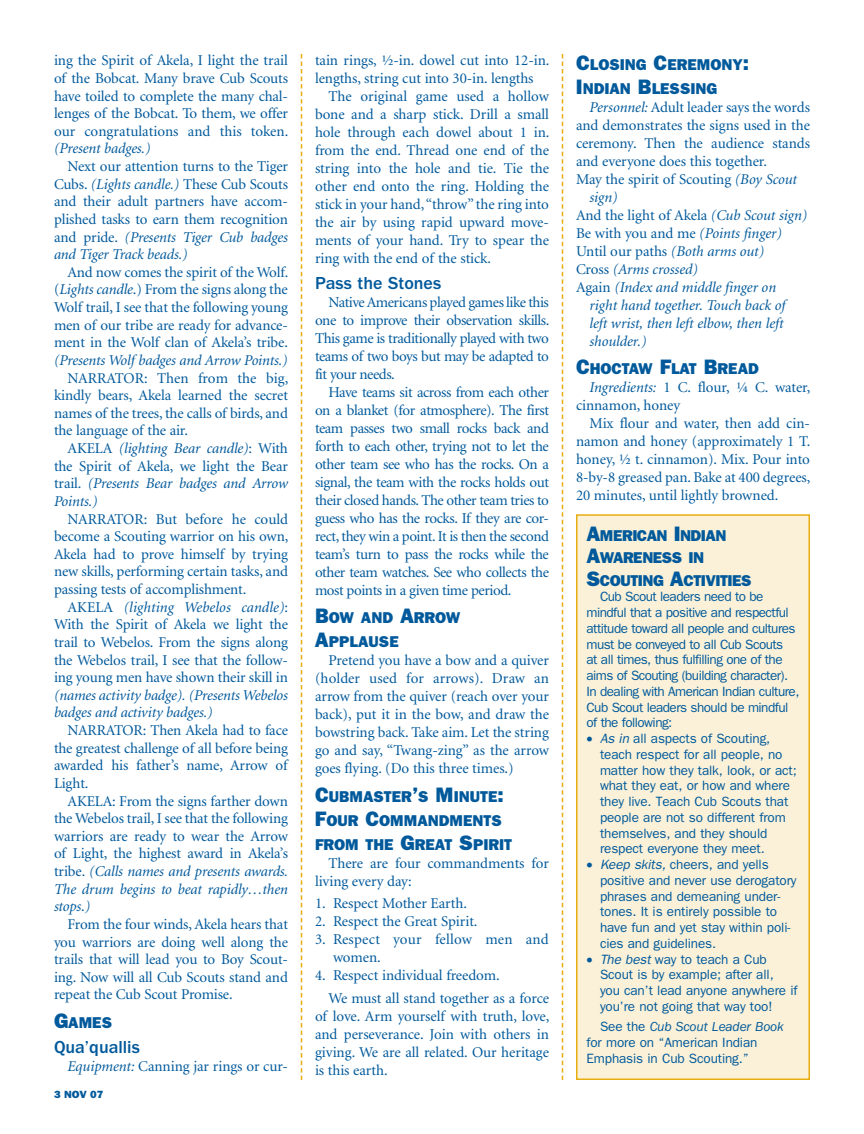
<style>
.page{position:relative;width:864px;height:1134px;background:#fff}
.page>*{position:absolute;margin:0;border:0;box-sizing:border-box;transform-origin:0 0}
.t1{font:500 18px "Franklin Gothic";color:#00599b}
.t2{font:800 15.75px/24px "Franklin Gothic";color:#00599b}
.t3{font:800 15.75px/22.5px "Franklin Gothic";letter-spacing:-.025em;color:#00599b}
.t4{font:15px/18px "Minion";letter-spacing:-.01em;color:#00599b;text-align:justify}
.t5{font:italic 15px/17.7px "Minion";letter-spacing:-.01em;color:#00599b;text-align:justify}
.t6{font:15px/18px "Minion";letter-spacing:.01em;color:#00599b}
.t7{font:13.5px/15.8px "Franklin Gothic";letter-spacing:-.01em;color:#00599b}
.t8{font:13.5px/15.8px "Franklin Gothic";letter-spacing:-.04em;color:#00599b}
.t9{font:800 10.5px "Franklin Gothic";color:#00599b;scale:1.05 1}
.s1{font-style:italic}
.s2{font-style:normal}
.s3{font-size:21px}
</style>
<div class="page">
<svg style="left:562px;top:54px;width:1px;height:1026px"></svg>
<svg style="left:301px;top:54px;width:1px;height:1026px"></svg>
<div style="left:577px;top:515px;width:232px;height:564px;background:#fbf1d8"></div>
<div style="left:576px;top:514px;width:234px;height:566px;border:2px solid #e8ae0f"></div>
<p class="t4" style="left:54px;top:52px;width:236px">ing the Spirit of Akela, I light the trail of the Bobcat. Many brave Cub Scouts have toiled to complete the many chal&shy;lenges of the Bobcat. To them, we offer our congratulations and this token.</p>
<p class="t5" style="left:54px;top:140px;width:98px">(Present badges.)</p>
<p class="t4" style="left:54px;top:158px;width:236px;text-indent:14px">Next our attention turns to the Tiger Cubs. <span class="s1">(Lights candle.)</span> These Cub Scouts and their adult partners have accom&shy;plished tasks to earn them recognition and pride. <span class="s1">(Presents Tiger Cub badges and Tiger Track beads.)</span></p>
<p class="t4" style="left:54px;top:264px;width:236px;text-indent:14px">And now comes the spirit of the Wolf. (<span class="s1">Lights candle</span>.) From the signs along the Wolf trail, I see that the following young men of our tribe are ready for advance&shy;ment in the Wolf clan of Akela’s tribe.</p>
<p class="t5" style="left:54px;top:352px;width:235px">(Presents Wolf badges and Arrow Points.)</p>
<p class="t4" style="left:54px;top:369px;width:236px;text-indent:14px">NARRATOR: Then from the big, kindly bears, Akela learned the secret names of the trees, the calls of birds, and the language of the air.</p>
<p class="t5" style="left:54px;top:440px;width:236px;text-indent:14px"><span class="s2">AKELA</span> (lighting Bear candle)<span class="s2">: With the Spirit of Akela, we light the Bear trail.</span> (Presents Bear badges and Arrow Points.)</p>
<p class="t4" style="left:54px;top:510px;width:236px;text-indent:14px">NARRATOR: But before he could become a Scouting warrior on his own, Akela had to prove himself by trying new skills, performing certain tasks, and passing tests of accomplishment.</p>
<p class="t4" style="left:54px;top:599px;width:236px;text-indent:14px">AKELA <span class="s1">(lighting Webelos candle)</span>:<br>With the Spirit of Akela we light the trail to Webelos. From the signs along the Webelos trail, I see that the follow&shy;ing young men have shown their skill in</p>
<p class="t5" style="left:54px;top:687px;width:236px">(names activity badge). (Presents Webelos badges and activity badges.)</p>
<p class="t4" style="left:54px;top:722px;width:235px;text-indent:14px">NARRATOR: Then Akela had to face the greatest challenge of all before being awarded his father’s name, Arrow of Light.</p>
<p class="t4" style="left:54px;top:792px;width:236px;text-indent:14px">AKELA: From the signs farther down the Webelos trail, I see that the following warriors are ready to wear the Arrow of Light, the highest award in Akela’s tribe. <span class="s1">(Calls names and presents awards.<br>The drum begins to beat rapidly…then stops</span>.<span class="s1">)</span></p>
<p class="t4" style="left:54px;top:916px;width:236px;text-indent:14px">From the four winds, Akela hears that you warriors are doing well along the trails that will lead you to Boy Scout&shy;ing. Now will all Cub Scouts stand and repeat the Cub Scout Promise.</p>
<p class="t2" style="left:54px;top:1011px;width:60px"><span class="s3">G</span>AM ES</p>
<p class="t1" style="left:54px;top:1037px;width:87px">Qua’quallis</p>
<p class="t4" style="left:68px;top:1058px;width:222px"><span class="s1">Equipment:</span> Canning jar rings or cur-</p>
<p class="t9" style="left:54px;top:1088px;width:49px">3 NOV 07</p>
<p class="t4" style="left:315px;top:52px;width:236px">tain rings, ½-in. dowel cut into 12-in. lengths, string cut into 30-in. lengths</p>
<p class="t4" style="left:315px;top:88px;width:236px;text-indent:14px">The original game used a hollow bone and a sharp stick. Drill a small hole through each dowel about 1 in. from the end. Thread one end of the string into the hole and tie. Tie the other end onto the ring. Holding the stick in your hand, “throw” the ring into the air by using rapid upward move&shy;ments of your hand. Try to spear the ring with the end of the stick.</p>
<p class="t1" style="left:315px;top:273px;width:128px">Pass the Stones</p>
<p class="t4" style="left:315px;top:294px;width:236px;text-indent:14px">Native Americans played games like this one to improve their observation skills.<br>This game is traditionally played with two teams of two boys but may be adapted to fit your needs.</p>
<p class="t4" style="left:315px;top:384px;width:236px;text-indent:14px">Have teams sit across from each other on a blanket (for atmosphere). The first team passes two small rocks back and forth to each other, trying not to let the other team see who has the rocks. On a signal, the team with the rocks holds out their closed hands. The other team tries to guess who has the rocks. If they are cor&shy;rect, they win a point. It is then the second team’s turn to pass the rocks while the other team watches. See who collects the most points in a given time period.</p>
<p class="t2" style="left:315px;top:606px;width:147px"><span class="s3">B</span>OW AND <span class="s3">A</span>RROW<br><span class="s3">A</span>PPLAUSE</p>
<p class="t4" style="left:315px;top:652px;width:236px;text-indent:14px">Pretend you have a bow and a quiver (holder used for arrows). Draw an arrow from the quiver (reach over your back), put it in the bow, and draw the bowstring back. Take aim. Let the string go and say, “Twang-zing” as the arrow goes flying. (Do this three times.)</p>
<p class="t2" style="left:315px;top:784px;width:190px"><span class="s3">C</span>UBMASTER<span class="s3">’</span>S <span class="s3">M</span>INUTE<span class="s3">:<br>F</span>OUR <span class="s3">C</span>OMMA</p>
<p class="t2" style="left:315px;top:808px;width:199px;text-indent:113px">NDMENTS<br>FROM THE <span class="s3">G</span>REAT <span class="s3">S</span>PIRIT</p>
<p class="t4" style="left:315px;top:855px;width:235px;text-indent:14px">There are four commandments for living every day:</p>
<p class="t4" style="left:315px;top:895px;width:153px">1. Respect Mother Earth.</p>
<p class="t4" style="left:315px;top:913px;width:164px">2. Respect the Great Spirit.</p>
<p class="t6" style="left:333px;top:931px;width:217px;text-indent:-18px">3. Respect your fellow men and women.</p>
<p class="t4" style="left:328px;top:965px;width:222px;line-height:22.5px;text-indent:-14px">4. Respect individual freedom.<br>We must all stand together as a force</p>
<p class="t4" style="left:315px;top:1008px;width:236px">of love. Arm yourself with truth, love, and perseverance. Join with others in giving. We are all related. Our heritage is this earth.</p>
<p class="t2" style="left:576px;top:52px;width:175px"><span class="s3">C</span>LOSING <span class="s3">C</span>EREMONY<span class="s3">:<br>I</span>NDIAN <span class="s3">B</span>LESSING</p>
<p class="t4" style="left:590px;top:99px;width:222px"><span class="s1">Personnel:</span> Adult leader says the words</p>
<p class="t4" style="left:576px;top:117px;width:235px">and demonstrates the signs used in the</p>
<p class="t4" style="left:576px;top:135px;width:235px">ceremony. Then the audience stands</p>
<p class="t4" style="left:576px;top:153px;width:193px">and everyone does this together.</p>
<p class="t4" style="left:576px;top:171px;width:223px">May the spirit of Scouting <span class="s1">(Boy Scout</span></p>
<p class="t5" style="left:590px;top:189px;width:30px">sign)</p>
<p class="t4" style="left:576px;top:207px;width:233px">And the light of Akela <span class="s1">(Cub Scout sign)</span></p>
<p class="t4" style="left:576px;top:225px;width:207px">Be with you and me <span class="s1">(Points finger)</span></p>
<p class="t4" style="left:576px;top:243px;width:190px">Until our paths <span class="s1">(Both arms out)</span></p>
<p class="t5" style="left:576px;top:261px;width:124px"><span class="s2">Cross</span> (Arms crossed)</p>
<p class="t5" style="left:576px;top:279px;width:202px"><span class="s2">Again</span> (Index and middle finger on</p>
<p class="t5" style="left:590px;top:297px;width:197px">right hand together. Touch back of</p>
<p class="t5" style="left:590px;top:315px;width:196px">left wrist, then left elbow, then left</p>
<p class="t5" style="left:590px;top:333px;width:59px">shoulder.)</p>
<p class="t2" style="left:576px;top:357px;width:184px"><span class="s3">C</span>HOCTAW <span class="s3">F</span>LAT <span class="s3">B</span>READ</p>
<p class="t4" style="left:576px;top:379px;width:236px;text-indent:14px"><span class="s1">Ingredients:</span> 1 C. flour, ¼ C. water, cinnamon, honey</p>
<p class="t4" style="left:576px;top:415px;width:236px;text-indent:14px">Mix flour and water, then add cin&shy;namon and honey (approximately 1 T. honey, ½ t. cinnamon). Mix. Pour into 8-by-8 greased pan. Bake at 400 degrees, 20 minutes, until lightly browned.</p>
<p class="t3" style="left:586px;top:524px;width:167px"><span class="s3">A</span>MERICAN <span class="s3">I</span>NDIAN<br><span class="s3">A</span>WARENESS IN<br><span class="s3">S</span>COUTING <span class="s3">A</span>CTIVITIES</p>
<p class="t8" style="left:586px;top:589px;width:214px;text-indent:14px">Cub Scout leaders need to be mindful that a positive and respectful attitude toward all people and cultures must be conveyed to all Cub Scouts<br>at all times, thus fulfilling one of the aims of Scouting (building character).<br>In dealing with American Indian culture, Cub Scout leaders should be mindful of the following:</p>
<p class="t7" style="left:600px;top:731px;width:198px;text-indent:-14px">• <span class="s1">As in</span> all aspects of Scouting, teach respect for all people, no matter how they talk, look, or act; what they eat, or how and where they live. Teach Cub Scouts that people are not so different from themselves, and they should respect everyone they meet.</p>
<p class="t7" style="left:600px;top:857px;width:198px;text-indent:-14px">• <span class="s1">Keep skits,</span> cheers, and yells positive and never use derogatory phrases and demeaning under&shy;tones. It is entirely possible to have fun and yet stay within poli&shy;cies and guidelines.</p>
<p class="t7" style="left:600px;top:951px;width:199px;text-indent:-14px">• <span class="s1">The best</span> way to teach a Cub<br>Scout is by example; after all,<br>you can’t lead anyone anywhere if you’re not going that way too!</p>
<p class="t7" style="left:586px;top:1019px;width:199px;text-indent:14px">See the <span class="s1">Cub Scout Leader Book </span>for more on “American Indian<br>Emphasis in Cub Scouting.”</p>
</div>
